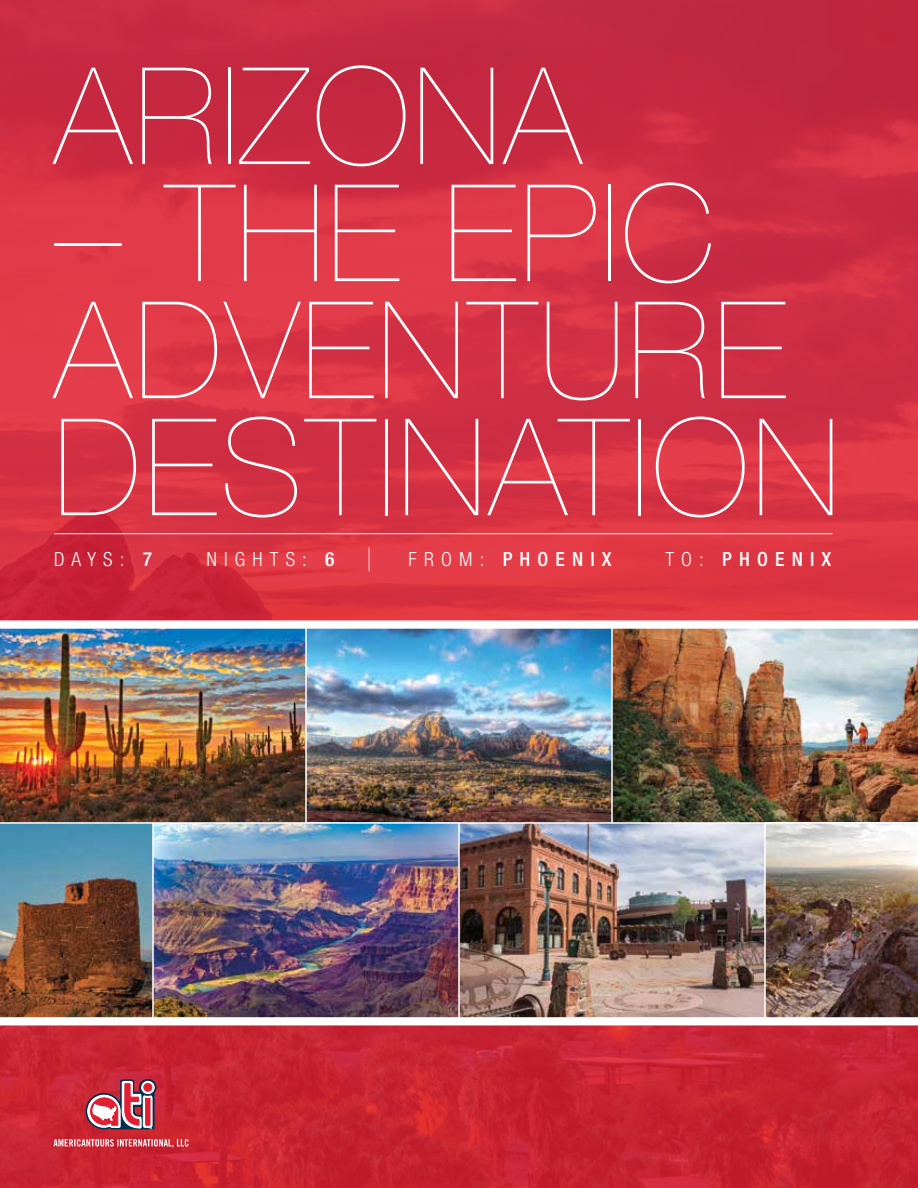
<style>
.page{position:relative;width:918px;height:1188px;background:#fff}
.page>*{position:absolute;margin:0;border:0;box-sizing:border-box;transform-origin:0 0}
.t1{font:200 135px/117px "Helvetica Neue";letter-spacing:.025em;color:#fff}
.t2{font:500 condensed 19.5px "Helvetica Neue";letter-spacing:.365em;color:#fff}
.t3{font:300 condensed 19.5px "Helvetica Neue";letter-spacing:.365em;color:#fff}
.s1{font-weight:500}
.s2{font-weight:900;font-size:33px}
.s3{font-weight:300}
</style>
<div class="page">
<img style="left:0;top:0;width:918px;height:1188px">
<img style="left:154px;top:824px;width:610px;height:193px">
<img style="left:307px;top:629px;width:611px;height:193px">
<img style="left:0;top:824px;width:152px;height:193px">
<img style="left:766px;top:824px;width:152px;height:193px">
<img style="left:0;top:629px;width:305px;height:193px">
<hr style="left:54px;top:533px;width:778px;height:1px;background:#fff">
<div style="left:0;top:620px;width:918px;height:9px;background:#fff"></div>
<div style="left:0;top:1017px;width:918px;height:8px;background:#fff"></div>
<hr style="left:0;top:822px;width:918px;height:2px;background:#fff">
<hr style="left:305px;top:625px;width:2px;height:198px;background:#fff">
<hr style="left:152px;top:823px;width:2px;height:198px;background:#fff">
<hr style="left:764px;top:823px;width:2px;height:198px;background:#fff">
<hr style="left:458px;top:823px;width:2px;height:198px;background:#fff">
<hr style="left:611px;top:625px;width:2px;height:198px;background:#fff">
<svg style="left:86px;top:1079px;width:71px;height:50px"></svg>
<svg style="left:54px;top:1139px;width:135px;height:9px"></svg>
<p class="t1" style="left:54px;top:57px;width:529px">ARIZONA</p>
<p class="t1" style="left:54px;top:174px;width:787px">– THE EPIC<br>ADVENTURE<br>DESTINATION</p>
<p class="t3" style="left:54px;top:548px;width:100px">DAYS: <span class="s1">7</span></p>
<p class="t3" style="left:207px;top:548px;width:168px">NIGHTS: <span class="s1">6</span> <span class="s2">|</span></p>
<p class="t2" style="left:408px;top:548px;width:205px"><span class="s3">FROM:</span> PHOENIX</p>
<p class="t2" style="left:666px;top:548px;width:167px"><span class="s3">TO:</span> PHOENIX</p>
</div>
